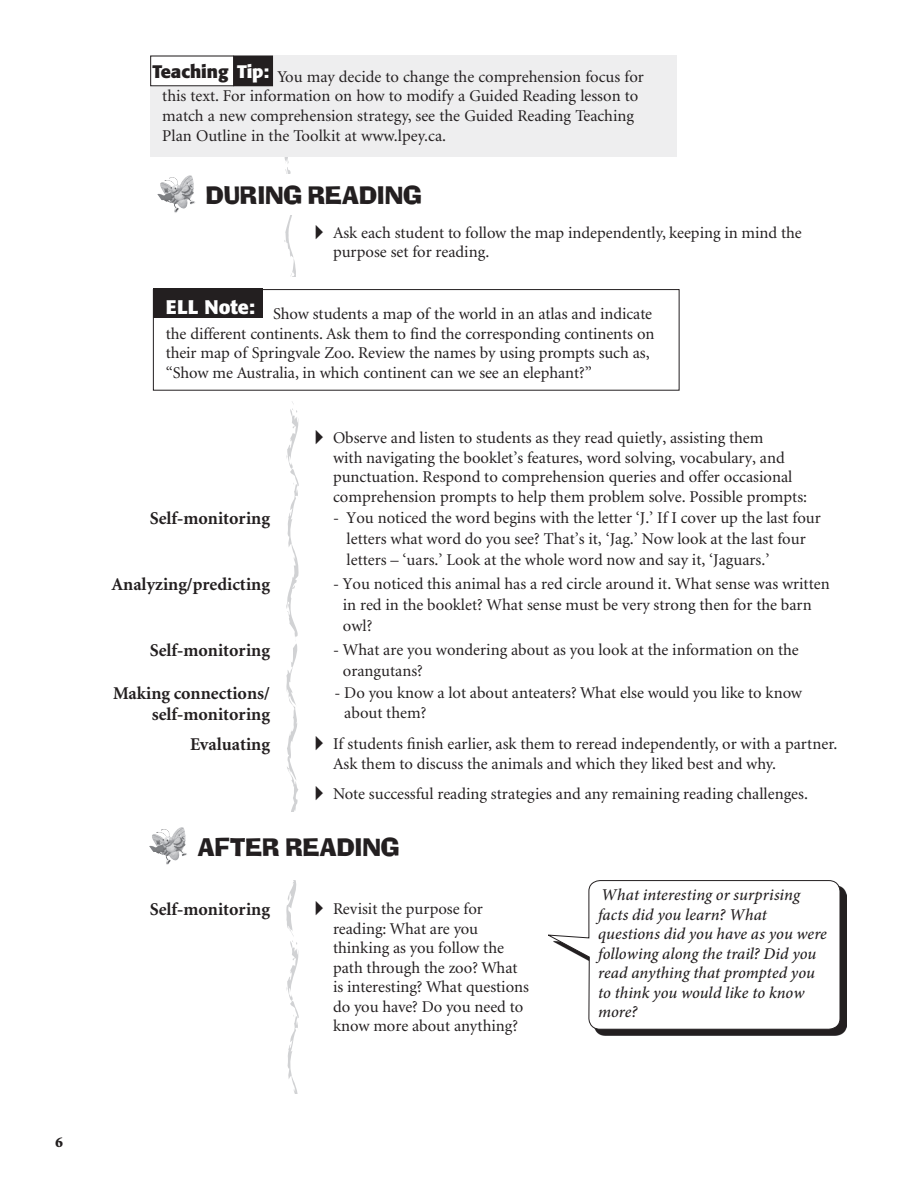
<style>
.page{position:relative;width:918px;height:1188px;background:#fff}
.page>*{position:absolute;margin:0;border:0;box-sizing:border-box;transform-origin:0 0}
.t1{font:24px "Neo Ad Lib";color:#231f20}
.t2{font:700 19.5px "Formata";color:#fff}
.t3{font:700 18px/21px "Minion";color:#231f20;text-align:right}
.t4{font:700 18px "Formata";color:#231f20}
.t5{font:16.5px/19.5px "Minion";color:#231f20}
.t6{font:italic 500 16.5px/19.5px "Minion Pro";color:#231f20}
.t7{font:900 15px "Minion";color:#231f20}
.s1{color:#fff}
.s2{font-family:"European Pi Three"}
</style>
<div class="page">
<svg style="left:284px;top:157px;width:15px;height:655px"></svg>
<svg style="left:286px;top:880px;width:13px;height:214px"></svg>
<div style="left:206px;top:174px;width:634px;height:41px;background:#fff"></div>
<img style="left:157px;top:175px;width:32px;height:27px">
<img style="left:149px;top:827px;width:32px;height:27px">
<div style="left:54px;top:277px;width:783px;height:123px;background:#fff"></div>
<div style="left:153px;top:289px;width:527px;height:102px;border:1px solid #231f20"></div>
<div style="left:153px;top:288px;width:109px;height:30px;background:#231f20"></div>
<img style="left:841px;top:886px;width:6px;height:149px">
<svg style="left:548px;top:880px;width:293px;height:156px"></svg>
<div style="left:150px;top:56px;width:527px;height:101px;background:#eeeeef"></div>
<div style="left:234px;top:56px;width:39px;height:30px;background:#231f20"></div>
<div style="left:151px;top:56px;width:83px;height:30px;background:#fff"></div>
<p class="t7" style="left:55px;top:1136px;width:9px">6</p>
<p class="t4" style="left:153px;top:64px;width:118px">Teaching <span class="s1">Tip:</span></p>
<p class="t5" style="left:162px;top:68px;width:483px;text-indent:115px">You may decide to change the comprehension focus for this text. For information on how to modify a Guided Reading lesson to match a new comprehension strategy, see the Guided Reading Teaching Plan Outline in the Toolkit at www.lpey.ca.</p>
<h1 class="t1" style="left:206px;top:186px;width:217px">DURING READING</h1>
<p class="t5" style="left:333px;top:224px;width:470px;text-indent:-18px"><span class="s2">-</span> Ask each student to follow the map independently, keeping in mind the purpose set for reading.</p>
<p class="t2" style="left:166px;top:298px;width:91px">ELL Note:</p>
<p class="t5" style="left:166px;top:305px;width:490px;text-indent:107px">Show students a map of the world in an atlas and indicate the different continents. Ask them to find the corresponding continents on their map of Springvale Zoo. Review the names by using prompts such as, “Show me Australia, in which continent can we see an elephant?”</p>
<p class="t3" style="left:150px;top:509px;width:122px">Self-monitoring</p>
<p class="t3" style="left:112px;top:575px;width:160px">Analyzing/predicting</p>
<p class="t3" style="left:150px;top:641px;width:122px">Self-monitoring</p>
<p class="t3" style="left:113px;top:685px;width:158px">Making connections/ self-monitoring</p>
<p class="t3" style="left:190px;top:736px;width:81px">Evaluating</p>
<p class="t5" style="left:333px;top:430px;width:476px;text-indent:-18px"><span class="s2">-</span> Observe and listen to students as they read quietly, assisting them<br>with navigating the booklet’s features, word solving, vocabulary, and punctuation. Respond to comprehension queries and offer occasional comprehension prompts to help them problem solve. Possible prompts:</p>
<p class="t5" style="left:347px;top:508px;width:476px;line-height:21px;text-indent:-14px">- You noticed the word begins with the letter ‘J.’ If I cover up the last four letters what word do you see? That’s it, ‘Jag.’ Now look at the last four letters – ‘uars.’ Look at the whole word now and say it, ‘Jaguars.’</p>
<p class="t5" style="left:343px;top:574px;width:488px;line-height:21px;text-indent:-10px">- You noticed this animal has a red circle around it. What sense was written in red in the booklet? What sense must be very strong then for the barn owl?</p>
<p class="t5" style="left:343px;top:640px;width:458px;line-height:21px;text-indent:-10px">- What are you wondering about as you look at the information on the orangutans?</p>
<p class="t5" style="left:344px;top:685px;width:459px;text-indent:-10px">- Do you know a lot about anteaters? What else would you like to know about them?</p>
<p class="t5" style="left:333px;top:736px;width:506px;text-indent:-18px"><span class="s2">-</span> If students finish earlier, ask them to reread independently, or with a partner.<br>Ask them to discuss the animals and which they liked best and why.</p>
<p class="t5" style="left:315px;top:785px;width:495px"><span class="s2">-</span> Note successful reading strategies and any remaining reading challenges.</p>
<h1 class="t1" style="left:198px;top:838px;width:203px">AFTER READING</h1>
<p class="t3" style="left:150px;top:901px;width:122px">Self-monitoring</p>
<p class="t5" style="left:333px;top:901px;width:198px;text-indent:-18px"><span class="s2">-</span> Revisit the purpose for reading: What are you thinking as you follow the path through the zoo? What is interesting? What questions do you have? Do you need to know more about anything?</p>
<p class="t6" style="left:598px;top:887px;width:230px">What interesting or surprising facts did you learn? What questions did you have as you were following along the trail? Did you read anything that prompted you to think you would like to know more?</p>
</div>
